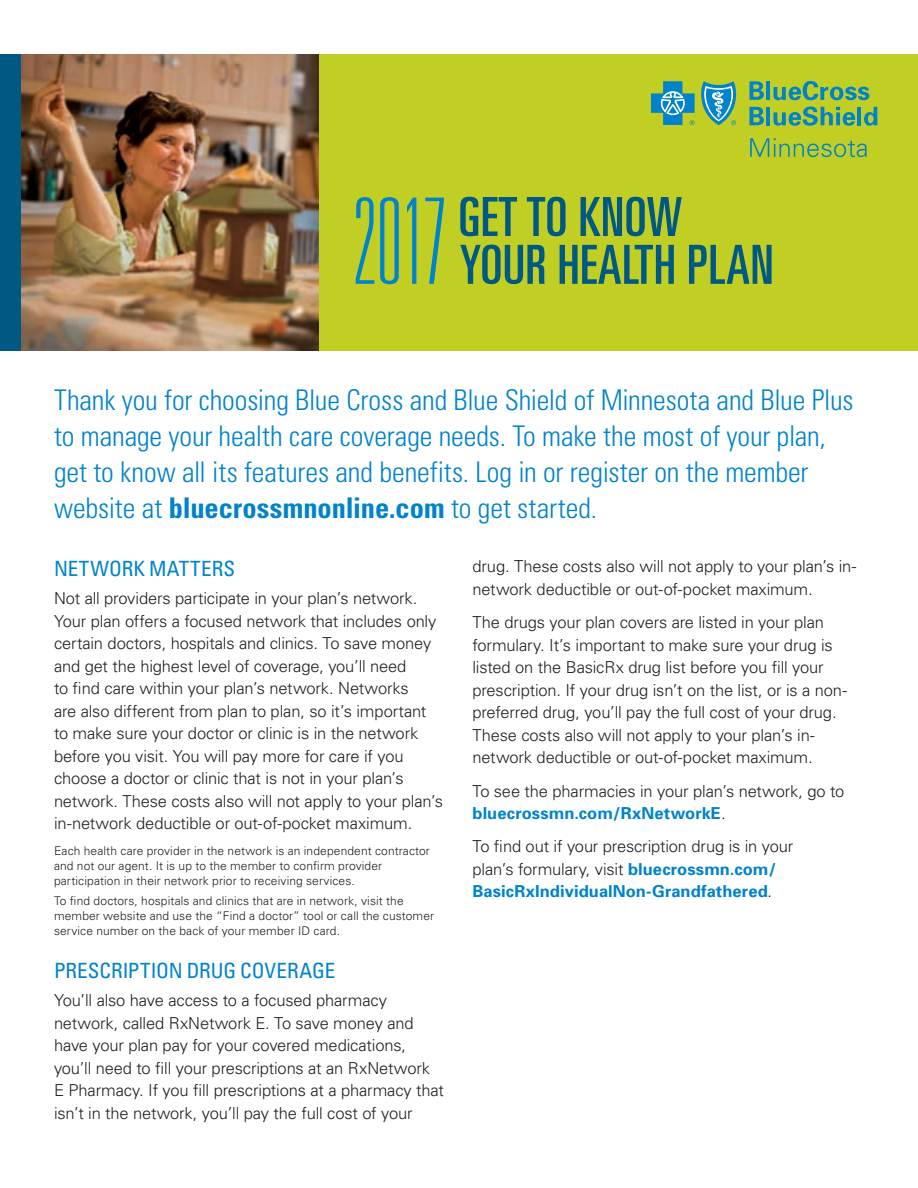
<style>
.page{position:relative;width:918px;height:1188px;background:#fff}
.page>*{position:absolute;margin:0;border:0;box-sizing:border-box;transform-origin:0 0}
.t1{font:100 ultra-condensed 119.4px "Univers";color:#0083ca}
.t2{font:ultra-condensed 54px "Univers";letter-spacing:.01em;color:#005983}
.Lead-in_Copy{font:300 condensed 28.5px/36px "Univers";letter-spacing:-.005em;color:#0083ca}
.Paragraph_Headline{font:condensed 21px "Univers";color:#0083ca}
.Body_Copy_-_GOVT{font:300 16.5px/22.5px "Univers";letter-spacing:-.01em;color:#231f20}
.Body_Copy_-_GOVT-2{font:300 12px/15px "Univers";letter-spacing:.01em;color:#231f20}
.s1{font-weight:700}
.s2{font-weight:700;color:#0083ca}
</style>
<div class="page">
<img style="left:20px;top:54px;width:300px;height:297px">
<div style="left:320px;top:54px;width:598px;height:297px;background:#c1ce23"></div>
<svg style="left:749px;top:81px;width:15px;height:19px"></svg>
<hr style="left:766px;top:81px;width:4px;height:19px;background:#0083ca">
<svg style="left:774px;top:81px;width:96px;height:19px"></svg>
<svg style="left:749px;top:107px;width:15px;height:19px"></svg>
<hr style="left:766px;top:107px;width:4px;height:18px;background:#0083ca">
<svg style="left:774px;top:106px;width:81px;height:20px"></svg>
<hr style="left:858px;top:107px;width:3px;height:18px;background:#0083ca">
<svg style="left:864px;top:107px;width:13px;height:19px"></svg>
<svg style="left:750px;top:138px;width:117px;height:19px"></svg>
<svg style="left:651px;top:81px;width:86px;height:44px"></svg>
<div style="left:0;top:54px;width:20px;height:297px;background:#005983"></div>
<p class="t1" style="left:352px;top:181px;width:98px">2017</p>
<p class="t2" style="left:458px;top:186px;width:226px">GET TO KNOW</p>
<p class="t2" style="left:460px;top:234px;width:316px">YOUR HEALTH PLAN</p>
<p class="Lead-in_Copy" style="left:54px;top:382px;width:801px">Thank you for choosing Blue Cross and Blue Shield of Minnesota and Blue Plus to manage your health care coverage needs. To make the most of your plan, get to know all its features and benefits. Log in or register on the member website at <span class="s1">bluecrossmnonline.com</span> to get started.</p>
<p class="Paragraph_Headline" style="left:54px;top:555px;width:183px">NETWORK MATTERS</p>
<p class="Body_Copy_-_GOVT" style="left:54px;top:587px;width:390px">Not all providers participate in your plan’s network.<br>Your plan offers a focused network that includes only certain doctors, hospitals and clinics. To save money and get the highest level of coverage, you’ll need<br>to find care within your plan’s network. Networks<br>are also different from plan to plan, so it’s important to make sure your doctor or clinic is in the network before you visit. You will pay more for care if you choose a doctor or clinic that is not in your plan’s network. These costs also will not apply to your plan’s in-network deductible or out-of-pocket maximum.</p>
<p class="Body_Copy_-_GOVT-2" style="left:54px;top:843px;width:377px">Each health care provider in the network is an independent contractor and not our agent. It is up to the member to confirm provider participation in their network prior to receiving services.</p>
<p class="Body_Copy_-_GOVT-2" style="left:54px;top:894px;width:382px">To find doctors, hospitals and clinics that are in network, visit the member website and use the “Find a doctor” tool or call the customer service number on the back of your member ID card.</p>
<p class="Paragraph_Headline" style="left:54px;top:957px;width:283px">PRESCRIPTION DRUG COVERAGE</p>
<p class="Body_Copy_-_GOVT" style="left:54px;top:989px;width:392px">You’ll also have access to a focused pharmacy network, called RxNetwork E. To save money and have your plan pay for your covered medications, you’ll need to fill your prescriptions at an RxNetwork E Pharmacy. If you fill prescriptions at a pharmacy that isn’t in the network, you’ll pay the full cost of your</p>
<p class="Body_Copy_-_GOVT" style="left:472px;top:555px;width:385px">drug. These costs also will not apply to your plan’s in&shy;network deductible or out-of-pocket maximum.</p>
<p class="Body_Copy_-_GOVT" style="left:472px;top:611px;width:376px">The drugs your plan covers are listed in your plan formulary. It’s important to make sure your drug is listed on the BasicRx drug list before you fill your prescription. If your drug isn’t on the list, or is a non&shy;preferred drug, you’ll pay the full cost of your drug.<br>These costs also will not apply to your plan’s in&shy;network deductible or out-of-pocket maximum.</p>
<p class="Body_Copy_-_GOVT" style="left:472px;top:779px;width:373px">To see the pharmacies in your plan’s network, go to <span class="s2">bluecrossmn.com/RxNetworkE</span>.</p>
<p class="Body_Copy_-_GOVT" style="left:472px;top:835px;width:322px">To find out if your prescription drug is in your plan’s formulary, visit <span class="s2">bluecrossmn.com/<br>BasicRxIndividualNon-Grandfathered</span>.</p>
</div>
